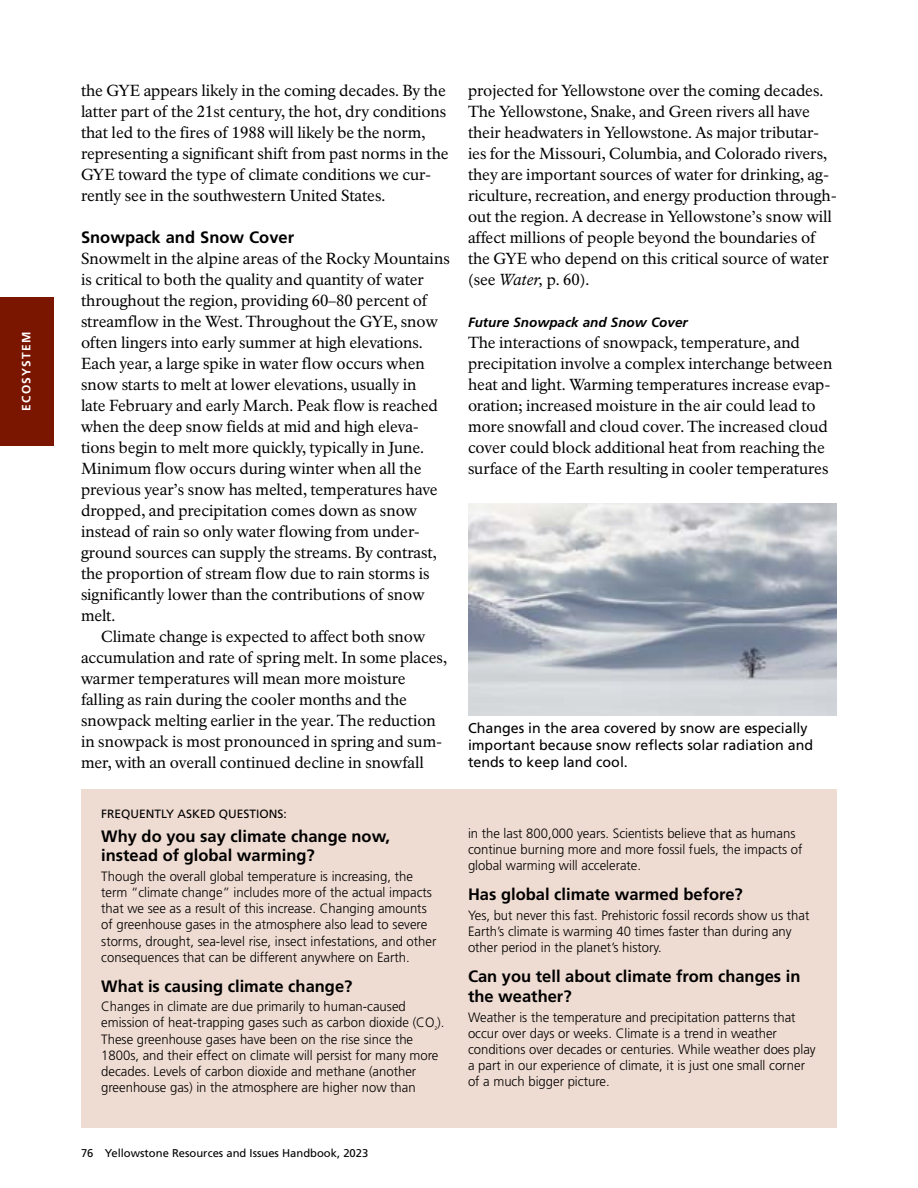
<style>
.page{position:relative;width:918px;height:1188px;background:#fff}
.page>*{position:absolute;margin:0;border:0;box-sizing:border-box;transform-origin:0 0}
.Sidebar__Title__FAQ{font:700 16.5px/19.8px "Frutiger LT Std";color:#000}
.Heading_3{font:700 16.5px "Frutiger LT Std";color:#000}
.Body_Text__first_par{font:15.75px/21px "NPS Rawlinson OT";letter-spacing:-.005em;color:#000}
.Body_Text__following{font:15.75px/21px "NPS Rawlinson OT";letter-spacing:-.005em;color:#000}
.Graphic_Caption{font:14.25px/17.1px "Frutiger LT Std";color:#000}
.Sidebar__Body_Text{font:300 13.5px/16.2px "Frutiger LT Std";color:#000}
.Heading_4{font:italic 700 13.5px "Frutiger LT Std";color:#000}
.Sidebar__FAQ_heading{font:12px "Frutiger LT Std";color:#000}
.t1{font:700 12px "Frutiger LT Std";letter-spacing:.1em;color:#fff}
.t2{font:11.25px "Frutiger LT Std";color:#000}
.s1{font-style:italic}
</style>
<div class="page">
<div style="left:0;top:297px;width:54px;height:149px;background:#7a1600"></div>
<img style="left:468px;top:504px;width:369px;height:212px">
<div style="left:81px;top:789px;width:756px;height:338px;background:#eedbd1"></div>
<p class="t1" style="left:19px;top:411px;width:80px;rotate:-90deg">ECOSYSTEM</p>
<p class="Body_Text__first_par" style="left:81px;top:80px;width:369px">the GYE appears likely in the coming decades. By the latter part of the 21st century, the hot, dry conditions that led to the fires of 1988 will likely be the norm, representing a significant shift from past norms in the GYE toward the type of climate conditions we cur&shy;rently see in the southwestern United States.</p>
<h3 class="Heading_3" style="left:81px;top:228px;width:215px">Snowpack and Snow Cover</h3>
<p class="Body_Text__first_par" style="left:81px;top:248px;width:370px">Snowmelt in the alpine areas of the Rocky Mountains is critical to both the quality and quantity of water throughout the region, providing 60–80 percent of streamflow in the West. Throughout the GYE, snow often lingers into early summer at high elevations.<br>Each year, a large spike in water flow occurs when snow starts to melt at lower elevations, usually in<br>late February and early March. Peak flow is reached when the deep snow fields at mid and high eleva&shy;tions begin to melt more quickly, typically in June.<br>Minimum flow occurs during winter when all the previous year’s snow has melted, temperatures have dropped, and precipitation comes down as snow instead of rain so only water flowing from under&shy;ground sources can supply the streams. By contrast, the proportion of stream flow due to rain storms is significantly lower than the contributions of snow melt.</p>
<p class="Body_Text__following" style="left:81px;top:626px;width:367px;text-indent:20px">Climate change is expected to affect both snow accumulation and rate of spring melt. In some places, warmer temperatures will mean more moisture falling as rain during the cooler months and the snowpack melting earlier in the year. The reduction in snowpack is most pronounced in spring and sum&shy;mer, with an overall continued decline in snowfall</p>
<h1 class="Sidebar__FAQ_heading" style="left:101px;top:807px;width:187px">FREQUENTLY ASKED QUESTIONS:</h1>
<h1 class="Sidebar__Title__FAQ" style="left:101px;top:826px;width:290px">Why do you say climate change now, instead of global warming?</h1>
<p class="Sidebar__Body_Text" style="left:101px;top:868px;width:337px">Though the overall global temperature is increasing, the term “climate change” includes more of the actual impacts that we see as a result of this increase. Changing amounts of greenhouse gases in the atmosphere also lead to severe storms, drought, sea-level rise, insect infestations, and other consequences that can be different anywhere on Earth.</p>
<h1 class="Sidebar__Title__FAQ" style="left:101px;top:976px;width:253px">What is causing climate change?</h1>
<p class="Sidebar__Body_Text" style="left:101px;top:999px;width:345px">Changes in climate are due primarily to human-caused emission of heat-trapping gases such as carbon dioxide (CO<sub>²</sub>).<br>These greenhouse gases have been on the rise since the 1800s, and their effect on climate will persist for many more decades. Levels of carbon dioxide and methane (another greenhouse gas) in the atmosphere are higher now than</p>
<p class="Body_Text__following" style="left:468px;top:80px;width:371px">projected for Yellowstone over the coming decades.<br>The Yellowstone, Snake, and Green rivers all have their headwaters in Yellowstone. As major tributar&shy;ies for the Missouri, Columbia, and Colorado rivers, they are important sources of water for drinking, ag&shy;riculture, recreation, and energy production through&shy;out the region. A decrease in Yellowstone’s snow will affect millions of people beyond the boundaries of the GYE who depend on this critical source of water (see <span class="s1">Water,</span> p. 60).</p>
<h4 class="Heading_4" style="left:468px;top:314px;width:221px">Future Snowpack and Snow Cover</h4>
<p class="Body_Text__first_par" style="left:468px;top:332px;width:366px">The interactions of snowpack, temperature, and precipitation involve a complex interchange between heat and light. Warming temperatures increase evap&shy;oration; increased moisture in the air could lead to more snowfall and cloud cover. The increased cloud cover could block additional heat from reaching the surface of the Earth resulting in cooler temperatures</p>
<p class="Graphic_Caption" style="left:468px;top:720px;width:347px">Changes in the area covered by snow are especially important because snow reflects solar radiation and tends to keep land cool.</p>
<p class="Sidebar__Body_Text" style="left:468px;top:825px;width:336px">in the last 800,000 years. Scientists believe that as humans continue burning more and more fossil fuels, the impacts of global warming will accelerate.</p>
<h1 class="Sidebar__Title__FAQ" style="left:468px;top:885px;width:276px">Has global climate warmed before?</h1>
<p class="Sidebar__Body_Text" style="left:468px;top:907px;width:343px">Yes, but never this fast. Prehistoric fossil records show us that<br>Earth’s climate is warming 40 times faster than during any other period in the planet’s history.</p>
<h1 class="Sidebar__Title__FAQ" style="left:468px;top:967px;width:334px">Can you tell about climate from changes in the weather?</h1>
<p class="Sidebar__Body_Text" style="left:468px;top:1009px;width:349px">Weather is the temperature and precipitation patterns that occur over days or weeks. Climate is a trend in weather conditions over decades or centuries. While weather does play a part in our experience of climate, it is just one small corner of a much bigger picture.</p>
<p class="t2" style="left:81px;top:1147px;width:289px">76 Yellowstone Resources and Issues Handbook, 2023</p>
</div>
